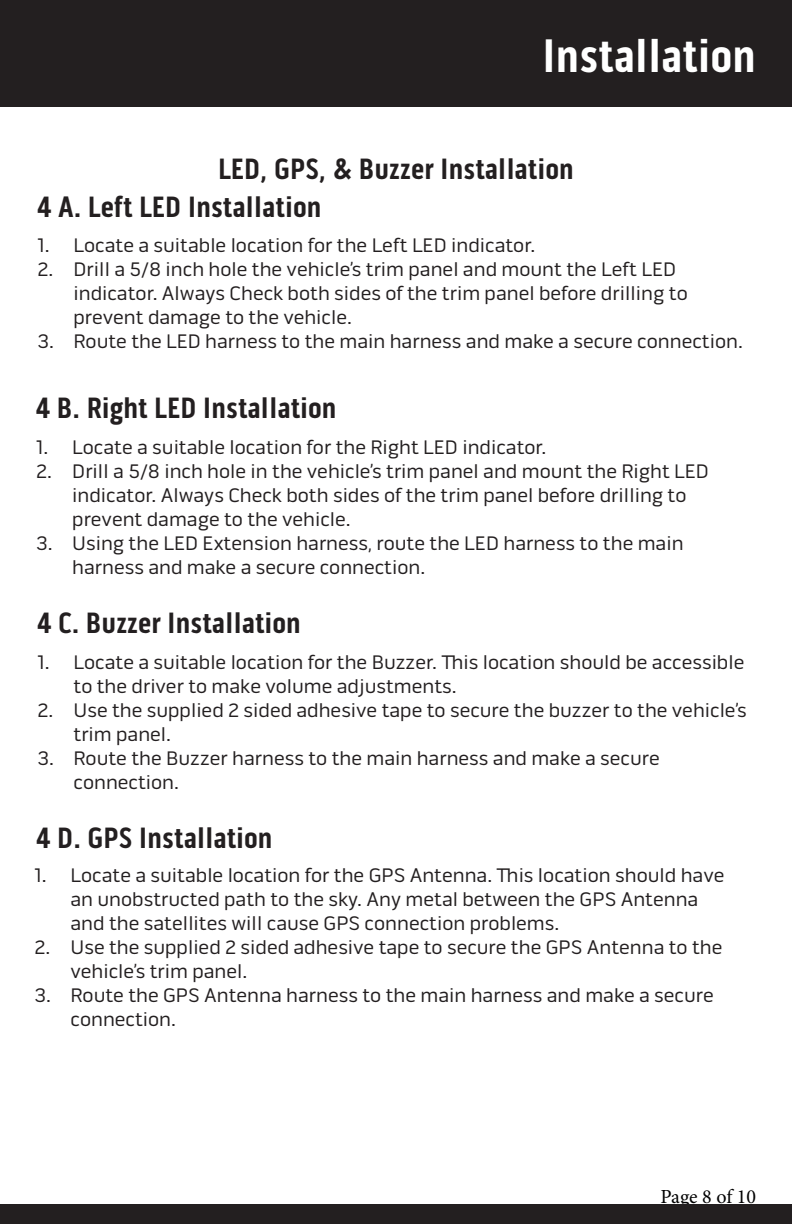
<style>
.page{position:relative;width:792px;height:1224px;background:#fff}
.page>*{position:absolute;margin:0;border:0;box-sizing:border-box;transform-origin:0 0}
.t1{font:700 48px "Pill Gothic 300 mg";color:#fff}
.t2{font:700 30px "Pill Gothic 300 mg";color:#231f20}
.t3{font:20px/24px "Pill Gothic 600 mg";color:#231f20}
.t4{font:20px "Minion Pro";letter-spacing:-.01em;color:#000}
</style>
<div class="page">
<div style="left:0;top:0;width:792px;height:107px;background:#231f20"></div>
<div style="left:0;top:1205px;width:792px;height:19px;background:#231f20"></div>
<p class="t1" style="left:542px;top:27px;width:215px">Installation</p>
<p class="t2" style="left:218px;top:151px;width:357px">LED, GPS, &amp; Buzzer Installation</p>
<p class="t2" style="left:37px;top:189px;width:286px">4 A. Left LED Installation</p>
<p class="t3" style="left:38px;top:234px;width:499px">1. Locate a suitable location for the Left LED indicator.</p>
<p class="t3" style="left:74px;top:258px;width:616px;text-indent:-36px">2. Drill a 5/8 inch hole the vehicle’s trim panel and mount the Left LED indicator. Always Check both sides of the trim panel before drilling to prevent damage to the vehicle.</p>
<p class="t3" style="left:38px;top:330px;width:707px">3. Route the LED harness to the main harness and make a secure connection.</p>
<p class="t2" style="left:36px;top:390px;width:302px">4 B. Right LED Installation</p>
<p class="t3" style="left:36px;top:436px;width:512px">1. Locate a suitable location for the Right LED indicator.</p>
<p class="t3" style="left:72px;top:460px;width:638px;text-indent:-36px">2. Drill a 5/8 inch hole in the vehicle’s trim panel and mount the Right LED indicator. Always Check both sides of the trim panel before drilling to prevent damage to the vehicle.</p>
<p class="t3" style="left:72px;top:532px;width:613px;text-indent:-36px">3. Using the LED Extension harness, route the LED harness to the main harness and make a secure connection.</p>
<p class="t2" style="left:37px;top:605px;width:265px">4 C. Buzzer Installation</p>
<p class="t3" style="left:74px;top:650px;width:672px;text-indent:-36px">1. Locate a suitable location for the Buzzer. This location should be accessible to the driver to make volume adjustments.</p>
<p class="t3" style="left:74px;top:698px;width:675px;text-indent:-36px">2. Use the supplied 2 sided adhesive tape to secure the buzzer to the vehicle’s trim panel.</p>
<p class="t3" style="left:74px;top:746px;width:588px;text-indent:-36px">3. Route the Buzzer harness to the main harness and make a secure connection.</p>
<p class="t2" style="left:36px;top:820px;width:238px">4 D. GPS Installation</p>
<p class="t3" style="left:70px;top:863px;width:655px;text-indent:-36px">1. Locate a suitable location for the GPS Antenna. This location should have an unobstructed path to the sky. Any metal between the GPS Antenna and the satellites will cause GPS connection problems.</p>
<p class="t3" style="left:70px;top:935px;width:654px;text-indent:-36px">2. Use the supplied 2 sided adhesive tape to secure the GPS Antenna to the vehicle’s trim panel.</p>
<p class="t3" style="left:70px;top:983px;width:645px;text-indent:-36px">3. Route the GPS Antenna harness to the main harness and make a secure connection.</p>
<p class="t4" style="left:661px;top:1183px;width:97px">Page 8 of 10</p>
</div>
